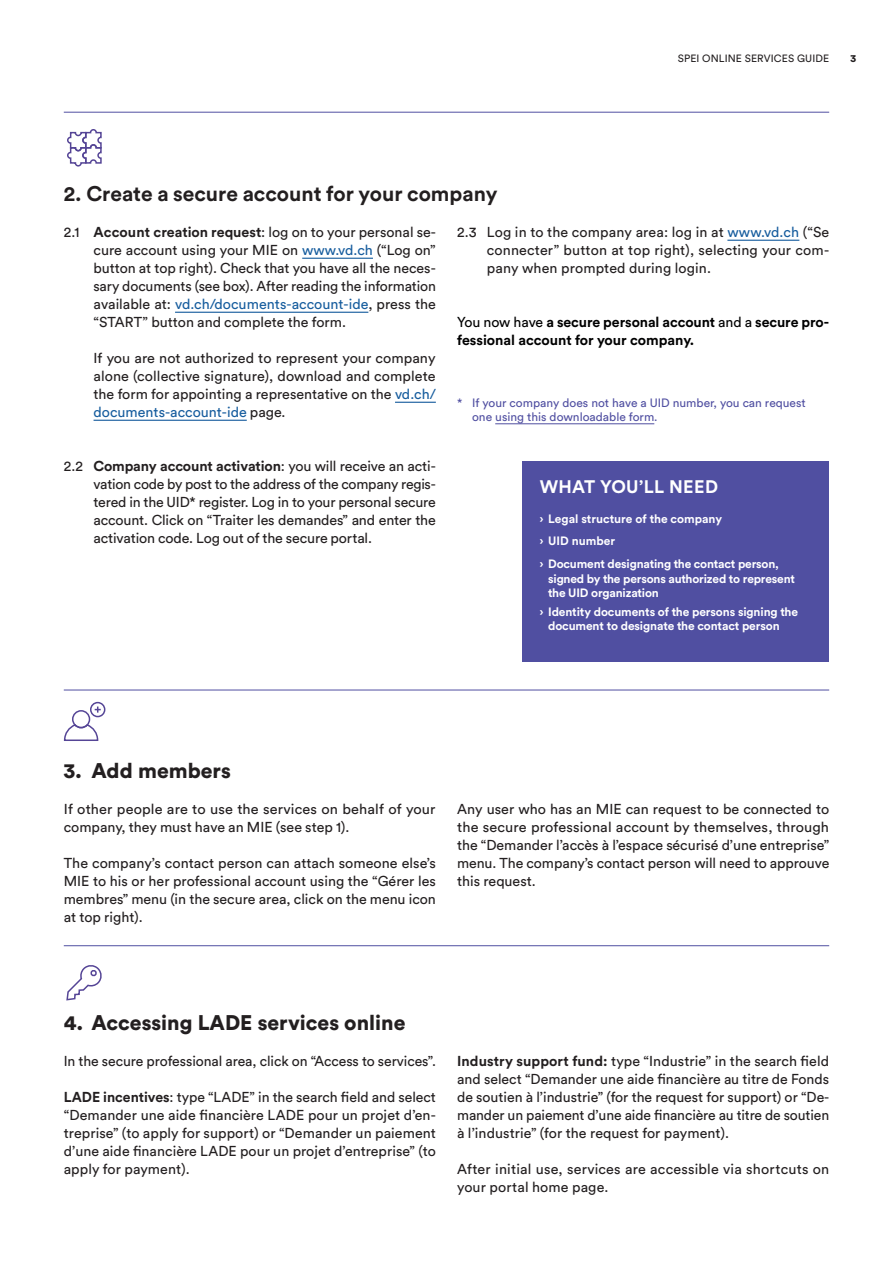
<style>
.page{position:relative;width:893px;height:1263px;background:#fff}
.page>*{position:absolute;margin:0;border:0;box-sizing:border-box;transform-origin:0 0}
.Intertitres{font:900 21px "Circular Std";color:#231f20}
.Texte_justifié{font:700 21px "Circular Std";color:#231f20}
.Petit_titre{font:700 18px "Circular Std";letter-spacing:.015em;color:#fff}
.Texte_justifié-2{font:14.25px/18px "Circular Std";color:#231f20;text-align:justify}
.Texte_justifié-3{font:700 14.25px/18px "Circular Std";letter-spacing:-.005em;color:#000001}
.Petit_texte_aligné_à_gauche{font:700 12px/14.4px "Circular Std";letter-spacing:-.01em;color:#fff}
.Petit_texte_aligné_à_gauche-2{font:12px/14.4px "Circular Std";color:#504fa1}
.t1{font:10.5px "Circular Std";letter-spacing:.01em;color:#231f20}
.t2{font:900 10.5px "Circular Std";color:#231f20}
.s1{font-weight:700}
.s2{color:#175d9e}
.s3{font-weight:400}
</style>
<div class="page">
<hr style="left:302px;top:258px;width:71px;height:1px;background:#175d9e">
<hr style="left:175px;top:312px;width:193px;height:1px;background:#175d9e">
<hr style="left:395px;top:402px;width:41px;height:1px;background:#175d9e">
<hr style="left:94px;top:420px;width:153px;height:1px;background:#175d9e">
<hr style="left:727px;top:240px;width:72px;height:1px;background:#175d9e">
<hr style="left:64px;top:690px;width:765px;height:1px;background:#504fa1">
<hr style="left:64px;top:112px;width:765px;height:1px;background:#504fa1">
<hr style="left:64px;top:945px;width:765px;height:1px;background:#504fa1">
<div style="left:523px;top:462px;width:306px;height:200px;background:#504fa1"></div>
<hr style="left:495px;top:423px;width:159px;height:1px;background:#504fa1">
<svg style="left:63px;top:723px;width:36px;height:18px"></svg>
<div style="left:72px;top:710px;width:18px;height:18px;border:2px solid #554596;border-radius:50%"></div>
<div style="left:90px;top:702px;width:15px;height:15px;border:2px solid #554596;border-radius:50%"></div>
<svg style="left:95px;top:706px;width:6px;height:7px"></svg>
<svg style="left:66px;top:965px;width:36px;height:36px"></svg>
<svg style="left:67px;top:129px;width:35px;height:38px"></svg>
<p class="Texte_justifié" style="left:64px;top:180px;width:435px">2. Create a secure account for your company</p>
<p class="t1" style="left:678px;top:52px;width:153px">SPEI ONLINE SERVICES GUIDE</p>
<p class="t2" style="left:850px;top:51px;width:7px">3</p>
<p class="Texte_justifié-2" style="left:94px;top:223px;width:344px;text-indent:-30px">2.1 <span class="s1">Account creation request</span>: log on to your personal se&shy;cure account using your MIE on <span class="s2">www.vd.ch</span> (“Log on” button at top right). Check that you have all the neces&shy;sary documents (see box). After reading the information available at: <span class="s2">vd.ch/documents-account-ide</span>, press the “START” button and complete the form.</p>
<p class="Texte_justifié-2" style="left:94px;top:349px;width:344px">If you are not authorized to represent your company alone (collective signature), download and complete the form for appointing a representative on the <span class="s2">vd.ch/ documents-account-ide</span> page.</p>
<p class="Texte_justifié-2" style="left:94px;top:457px;width:344px;text-indent:-30px">2.2 <span class="s1">Company account activation</span>: you will receive an acti&shy;vation code by post to the address of the company regis&shy;tered in the UID* register. Log in to your personal secure account. Click on “Traiter les demandes” and enter the activation code. Log out of the secure portal.</p>
<p class="Texte_justifié-2" style="left:487px;top:223px;width:344px;text-indent:-30px">2.3 Log in to the company area: log in at <span class="s2">www.vd.ch</span> (“Se connecter” button at top right), selecting your com&shy;pany when prompted during login.</p>
<p class="Texte_justifié-3" style="left:457px;top:313px;width:374px"><span class="s3">You now have</span> a secure personal account <span class="s3">and a</span> secure pro&shy;fessional account for your company.</p>
<p class="Petit_texte_aligné_à_gauche-2" style="left:472px;top:395px;width:335px;text-indent:-15px">* If your company does not have a UID number, you can request one using this downloadable form.</p>
<p class="Petit_titre" style="left:540px;top:475px;width:180px">WHAT YOU’LL NEED</p>
<p class="Petit_texte_aligné_à_gauche" style="left:540px;top:511px;width:184px">› Legal structure of the company</p>
<p class="Petit_texte_aligné_à_gauche" style="left:540px;top:534px;width:77px">› UID number</p>
<p class="Petit_texte_aligné_à_gauche" style="left:548px;top:557px;width:248px;text-indent:-9px">› Document designating the contact person, signed by the persons authorized to represent the UID organization</p>
<p class="Petit_texte_aligné_à_gauche" style="left:548px;top:604px;width:251px;text-indent:-9px">› Identity documents of the persons signing the document to designate the contact person</p>
<p class="Intertitres" style="left:64px;top:756px;width:169px">3. Add members</p>
<p class="Texte_justifié-2" style="left:64px;top:799px;width:373px">If other people are to use the services on behalf of your company, they must have an MIE (see step 1).</p>
<p class="Texte_justifié-2" style="left:64px;top:853px;width:374px">The company’s contact person can attach someone else’s MIE to his or her professional account using the “Gérer les membres” menu (in the secure area, click on the menu icon at top right).</p>
<p class="Texte_justifié-2" style="left:457px;top:799px;width:374px">Any user who has an MIE can request to be connected to the secure professional account by themselves, through the “Demander l’accès à l’espace sécurisé d’une entreprise” menu. The company’s contact person will need to approuve this request.</p>
<p class="Intertitres" style="left:64px;top:1008px;width:343px">4. Accessing LADE services online</p>
<p class="Texte_justifié-2" style="left:64px;top:1051px;width:374px">In the secure professional area, click on “Access to services”.</p>
<p class="Texte_justifié-2" style="left:64px;top:1087px;width:374px"><span class="s1">LADE incentives</span>: type “LADE” in the search field and select “Demander une aide financière LADE pour un projet d’en&shy;treprise” (to apply for support) or “Demander un paiement d’une aide financière LADE pour un projet d’entreprise” (to apply for payment).</p>
<p class="Texte_justifié-2" style="left:457px;top:1051px;width:374px"><span class="s1">Industry support fund:</span> type “Industrie” in the search field and select “Demander une aide financière au titre de Fonds de soutien à l’industrie” (for the request for support) or “De&shy;mander un paiement d’une aide financière au titre de soutien à l’industrie” (for the request for payment).</p>
<p class="Texte_justifié-2" style="left:457px;top:1159px;width:374px">After initial use, services are accessible via shortcuts on your portal home page.</p>
</div>
